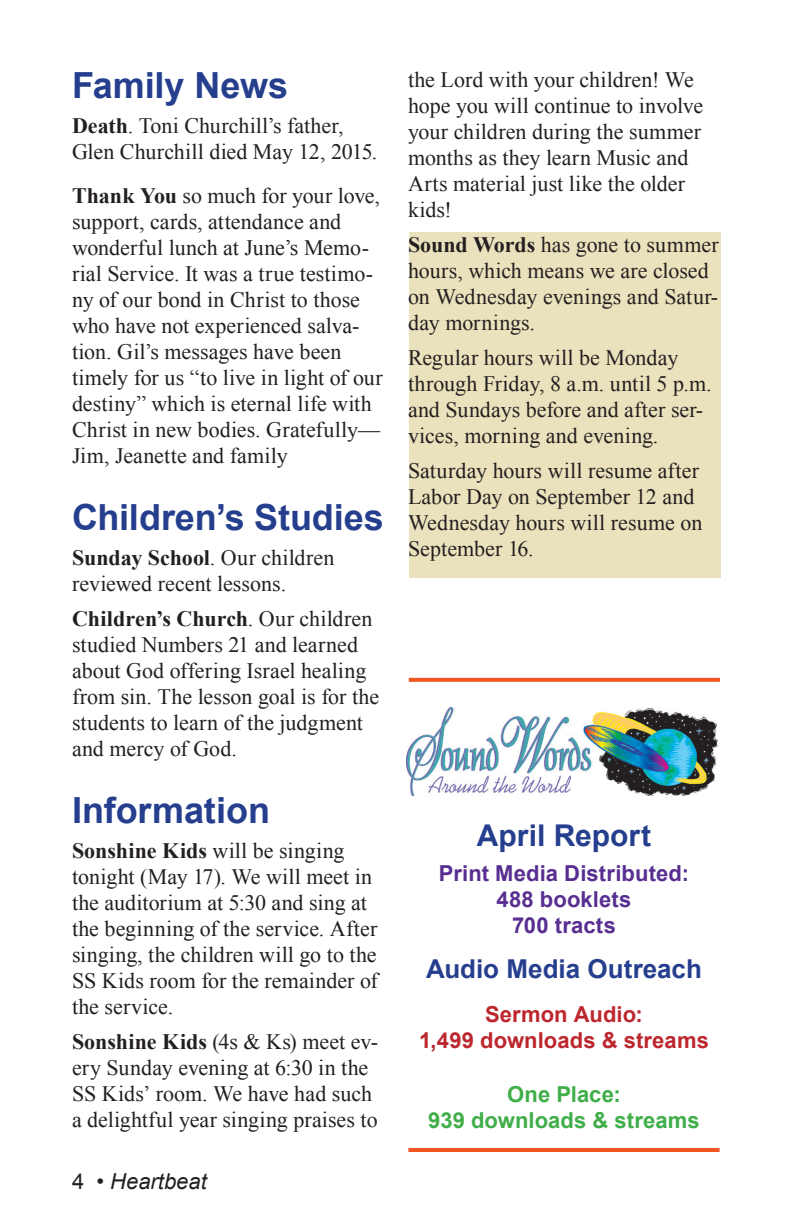
<style>
.page{position:relative;width:792px;height:1224px;background:#fff}
.page>*{position:absolute;margin:0;border:0;box-sizing:border-box;transform-origin:0 0}
.bulletin_text{font:700 36px "Arial";color:#253f8e}
.Text{font:700 30px "Arial";color:#253f8e}
.Text-2{font:700 26px "Arial";color:#253f8e}
.bulletin_text-2{font:22px/26px "Times New Roman";color:#231f20}
.Text-3{font:700 22px/26px "Arial";letter-spacing:.005em;color:#582e91;text-align:center}
.Text-4{font:700 22px/26px "Arial";letter-spacing:.005em;color:#bc272d;text-align:center}
.Text-5{font:700 22px/26px "Arial";letter-spacing:.005em;color:#40ae49;text-align:center}
.t1{font:italic 22px "Arial";color:#231f20}
.s1{font-weight:700}
.s2{font-style:normal}
</style>
<div class="page">
<div style="left:409px;top:232px;width:312px;height:345px;background:#eae2bc"></div>
<hr style="left:408px;top:1148px;width:312px;height:4px;background:#f15622">
<img style="left:407px;top:707px;width:311px;height:88px">
<svg style="left:409px;top:678px;width:311px;height:4px"></svg>
<p class="bulletin_text" style="left:72px;top:66px;width:218px">Family News</p>
<p class="bulletin_text-2" style="left:72px;top:113px;width:307px"><span class="s1">Death</span>. Toni Churchill’s father,<br>Glen Churchill died May 12, 2015.</p>
<p class="bulletin_text-2" style="left:72px;top:183px;width:312px"><span class="s1">Thank You</span> so much for your love, support, cards, attendance and wonderful lunch at June’s Memo&shy;rial Service. It was a true testimo&shy;ny of our bond in Christ to those who have not experienced salva&shy;tion. Gil’s messages have been timely for us “to live in light of our destiny” which is eternal life with<br>Christ in new bodies. Gratefully—<br>Jim, Jeanette and family</p>
<p class="bulletin_text" style="left:72px;top:498px;width:314px">Children’s Studies</p>
<p class="bulletin_text-2" style="left:72px;top:545px;width:264px"><span class="s1">Sunday School</span>. Our children reviewed recent lessons.</p>
<p class="bulletin_text-2" style="left:72px;top:606px;width:309px"><span class="s1">Children’s Church</span>. Our children studied Numbers 21 and learned about God offering Israel healing from sin. The lesson goal is for the students to learn of the judgment and mercy of God.</p>
<p class="bulletin_text" style="left:72px;top:791px;width:200px">Information</p>
<p class="bulletin_text-2" style="left:72px;top:838px;width:307px"><span class="s1">Sonshine Kids</span> will be singing tonight (May 17). We will meet in the auditorium at 5:30 and sing at the beginning of the service. After singing, the children will go to the<br>SS Kids room for the remainder of the service.</p>
<p class="bulletin_text-2" style="left:72px;top:1029px;width:308px"><span class="s1">Sonshine Kids</span> (4s &amp; Ks) meet ev&shy;ery Sunday evening at 6:30 in the<br>SS Kids’ room. We have had such a delightful year singing praises to</p>
<p class="t1" style="left:72px;top:1169px;width:136px"><span class="s2">4 •</span> Heartbeat</p>
<p class="bulletin_text-2" style="left:408px;top:67px;width:297px">the Lord with your children! We hope you will continue to involve your children during the summer months as they learn Music and<br>Arts material just like the older kids!</p>
<p class="bulletin_text-2" style="left:408px;top:232px;width:312px"><span class="s1">Sound Words</span> has gone to summer hours, which means we are closed on Wednesday evenings and Satur&shy;day mornings.</p>
<p class="bulletin_text-2" style="left:408px;top:345px;width:305px">Regular hours will be Monday through Friday, 8 a.m. until 5 p.m. and Sundays before and after ser&shy;vices, morning and evening.</p>
<p class="bulletin_text-2" style="left:408px;top:458px;width:296px">Saturday hours will resume after<br>Labor Day on September 12 and<br>Wednesday hours will resume on<br>September 16.</p>
<p class="Text" style="left:477px;top:818px;width:176px">April Report</p>
<p class="Text-3" style="left:439px;top:860px;width:252px">Print Media Distributed:<br>488 booklets<br>700 tracts</p>
<p class="Text-2" style="left:426px;top:954px;width:277px">Audio Media Outreach</p>
<p class="Text-4" style="left:419px;top:1001px;width:291px">Sermon Audio:<br>1,499 downloads &amp; streams</p>
<p class="Text-5" style="left:428px;top:1082px;width:273px">One Place:<br>939 downloads &amp; streams</p>
</div>
